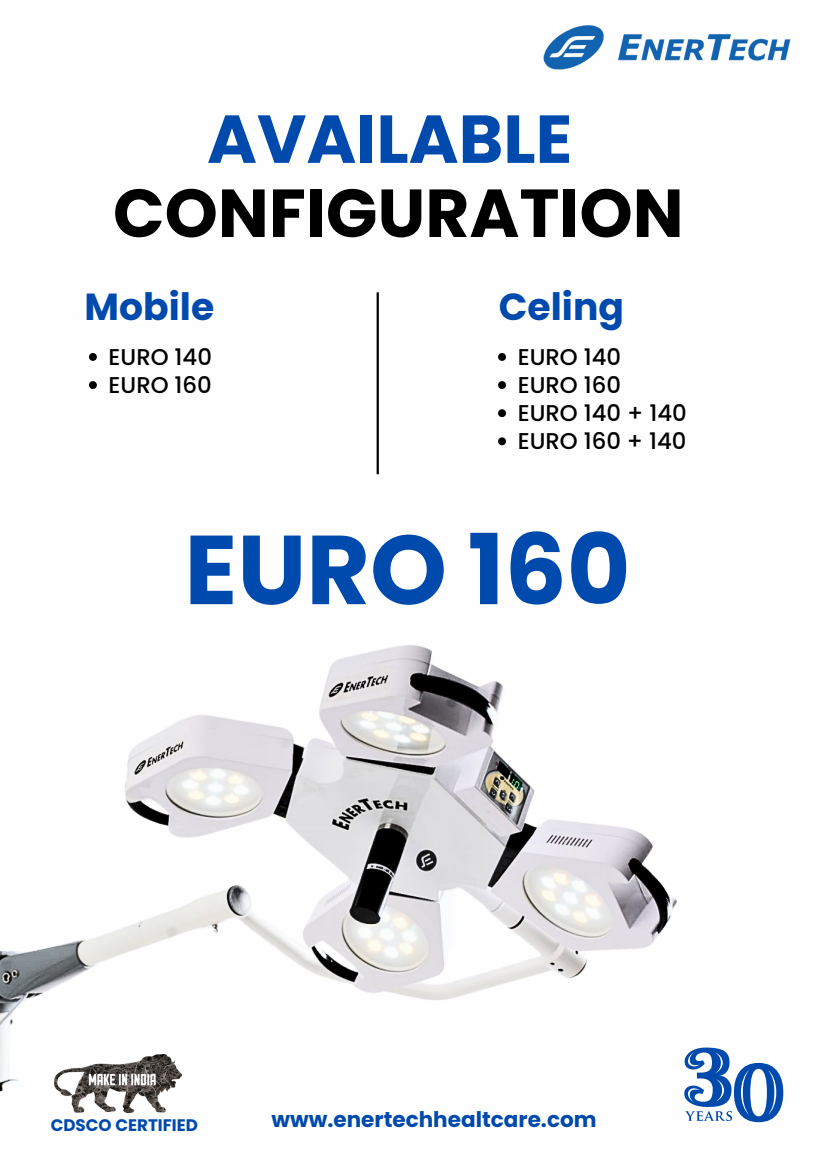
<style>
.page{position:relative;width:815px;height:1152px;background:#fff}
.page>*{position:absolute;margin:0;border:0;box-sizing:border-box;transform-origin:0 0}
.t1{font:700 97.73px "Poppins";color:#004aad}
.t2{font:700 67.72px "Poppins";color:#000}
.t3{font:700 67.72px "Poppins";color:#004aad}
.t4{font:700 37.65px "Poppins";color:#004aad}
.t5{font:500 22.8px/28.1px "Poppins";color:#000}
.t6{font:700 21.52px "Poppins";color:#004aad}
.t7{font:700 16.73px "Poppins";color:#004aad}
</style>
<div class="page">
<svg style="left:748px;top:1062px;width:35px;height:60px"></svg>
<img style="left:543px;top:25px;width:248px;height:45px">
<img style="left:0;top:645px;width:748px;height:476px">
<svg style="left:89px;top:353px;width:8px;height:8px"></svg>
<svg style="left:89px;top:381px;width:8px;height:8px"></svg>
<svg style="left:498px;top:353px;width:8px;height:8px"></svg>
<svg style="left:498px;top:381px;width:8px;height:8px"></svg>
<svg style="left:498px;top:409px;width:8px;height:8px"></svg>
<svg style="left:498px;top:437px;width:8px;height:8px"></svg>
<hr style="left:376px;top:292px;width:3px;height:182px;background:#000">
<h2 class="t3" style="left:207px;top:92px;width:367px">AVAILABLE</h2>
<h2 class="t2" style="left:113px;top:166px;width:572px">CONFIGURATION</h2>
<h3 class="t4" style="left:85px;top:280px;width:131px">Mobile</h3>
<h3 class="t4" style="left:499px;top:280px;width:127px">Celing</h3>
<p class="t5" style="left:109px;top:343px;width:105px">EURO 140<br>EURO 160</p>
<p class="t5" style="left:517px;top:343px;width:170px">EURO 140<br>EURO 160<br>EURO 140 + 140<br>EURO 160 + 140</p>
<h1 class="t1" style="left:184px;top:502px;width:447px">EURO 160</h1>
<h3 class="t7" style="left:51px;top:1114px;width:149px">CDSCO CERTIFIED</h3>
<p class="t6" style="left:271px;top:1105px;width:326px">www.enertechhealtcare.com</p>
</div>
